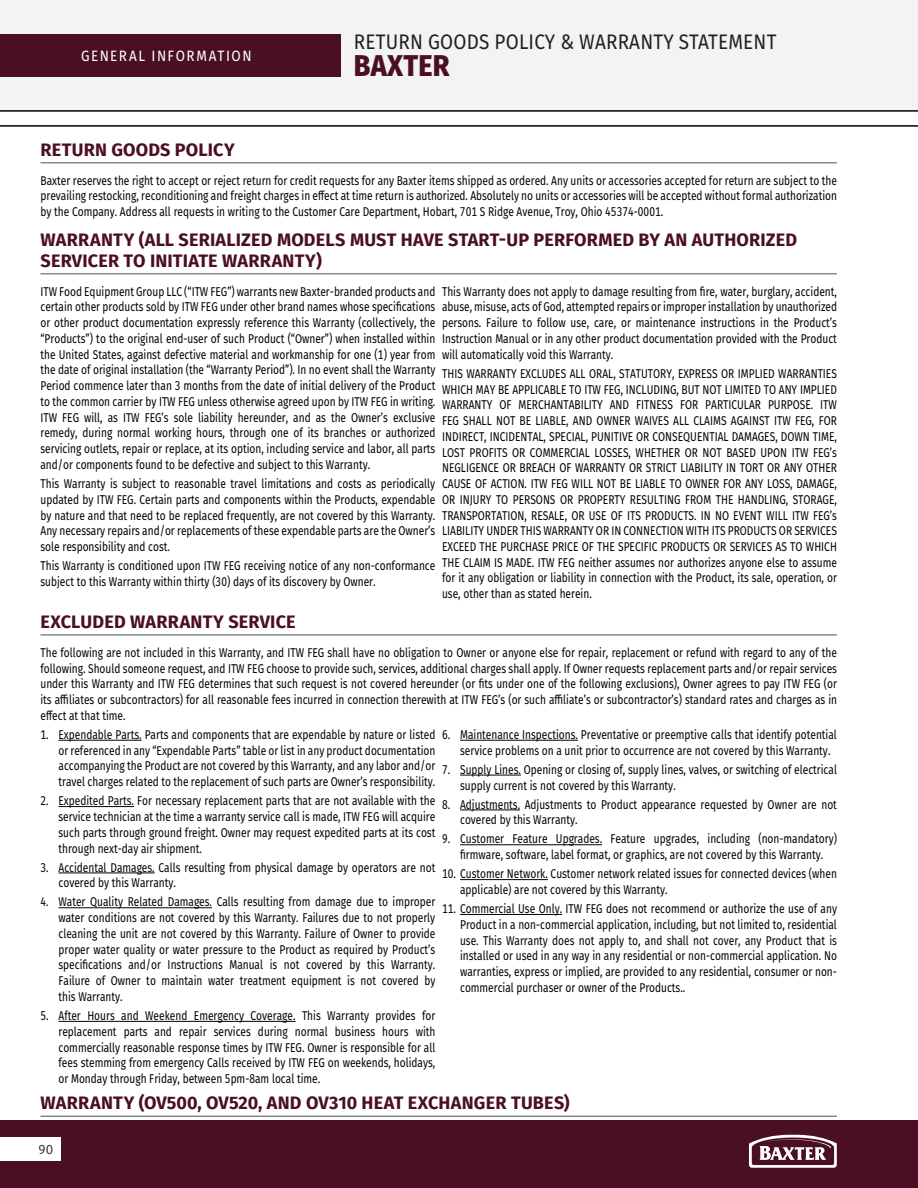
<style>
.page{position:relative;width:918px;height:1188px;background:#fff}
.page>*{position:absolute;margin:0;border:0;box-sizing:border-box;transform-origin:0 0}
.t1{font:800 30px "Fira Sans";letter-spacing:.01em;color:#4a0f24;scale:.9 1}
.t2{font:21px "Fira Sans";letter-spacing:.01em;color:#231f20;scale:.9 1}
.t3{font:700 18px/21px "Fira Sans";letter-spacing:.01em;color:#4a0f24}
.t4{font:15px "Fira Sans";letter-spacing:.11em;color:#fff;scale:.9 1}
.t5{font:13.5px "Fira Sans";color:#3e3e3f}
.t6{font:12.75px/15.8px "Fira Sans";color:#000008;text-align:justify;scale:.8 1}
</style>
<div class="page">
<div style="left:0;top:0;width:918px;height:111px;background:#f2f3f2"></div>
<div style="left:0;top:1120px;width:918px;height:68px;background:#4a0f24"></div>
<div style="left:0;top:34px;width:340px;height:42px;background:#4a0f24"></div>
<hr style="left:0;top:110px;width:918px;height:2px;background:#000008">
<hr style="left:0;top:125px;width:918px;height:2px;background:#000008">
<svg style="left:749px;top:1135px;width:88px;height:33px"></svg>
<div style="left:0;top:1137px;width:60px;height:24px;background:#fff"></div>
<hr style="left:40px;top:162px;width:797px;height:1px;background:#5e6367">
<hr style="left:40px;top:273px;width:797px;height:1px;background:#5e6367">
<hr style="left:40px;top:634px;width:797px;height:1px;background:#5e6367">
<hr style="left:58px;top:740px;width:84px;height:1px;background:#000008">
<hr style="left:58px;top:806px;width:76px;height:1px;background:#000008">
<hr style="left:58px;top:873px;width:97px;height:1px;background:#000008">
<hr style="left:58px;top:907px;width:154px;height:1px;background:#000008">
<hr style="left:58px;top:1021px;width:238px;height:1px;background:#000008">
<hr style="left:460px;top:740px;width:118px;height:1px;background:#000008">
<hr style="left:460px;top:775px;width:61px;height:1px;background:#000008">
<hr style="left:460px;top:810px;width:60px;height:1px;background:#000008">
<hr style="left:460px;top:844px;width:142px;height:1px;background:#000008">
<hr style="left:460px;top:879px;width:88px;height:1px;background:#000008">
<hr style="left:460px;top:914px;width:102px;height:1px;background:#000008">
<hr style="left:40px;top:1116px;width:797px;height:1px;background:#5e6367">
<p class="t4" style="left:81px;top:44px;width:191px">GENERAL INFORMATION</p>
<h2 class="t2" style="left:354px;top:26px;width:471px">RETURN GOODS POLICY &amp; WARRANTY STATEMENT</h2>
<h1 class="t1" style="left:354px;top:39px;width:108px">BAXTER</h1>
<h3 class="t3" style="left:41px;top:137px;width:196px">RETURN GOODS POLICY</h3>
<p class="t6" style="left:40px;top:172px;width:997px">Baxter reserves the right to accept or reject return for credit requests for any Baxter items shipped as ordered. Any units or accessories accepted for return are subject to the prevailing restocking, reconditioning and freight charges in effect at time return is authorized. Absolutely no units or accessories will be accepted without formal authorization by the Company. Address all requests in writing to the Customer Care Department, Hobart, 701 S Ridge Avenue, Troy, Ohio 45374-0001.</p>
<h3 class="t3" style="left:41px;top:227px;width:758px">WARRANTY (ALL SERIALIZED MODELS MUST HAVE START-UP PERFORMED BY AN AUTHORIZED<br>SERVICER TO INITIATE WARRANTY)</h3>
<p class="t6" style="left:40px;top:283px;width:495px">ITW Food Equipment Group LLC (“ITW FEG”) warrants new Baxter-branded products and certain other products sold by ITW FEG under other brand names whose specifications or other product documentation expressly reference this Warranty (collectively, the “Products”) to the original end-user of such Product (“Owner”) when installed within the United States, against defective material and workmanship for one (1) year from the date of original installation (the “Warranty Period”). In no event shall the Warranty Period commence later than 3 months from the date of initial delivery of the Product to the common carrier by ITW FEG unless otherwise agreed upon by ITW FEG in writing.<br>ITW FEG will, as ITW FEG’s sole liability hereunder, and as the Owner’s exclusive remedy, during normal working hours, through one of its branches or authorized servicing outlets, repair or replace, at its option, including service and labor, all parts and/or components found to be defective and subject to this Warranty.</p>
<p class="t6" style="left:40px;top:475px;width:495px">This Warranty is subject to reasonable travel limitations and costs as periodically updated by ITW FEG. Certain parts and components within the Products, expendable by nature and that need to be replaced frequently, are not covered by this Warranty.<br>Any necessary repairs and/or replacements of these expendable parts are the Owner’s sole responsibility and cost.</p>
<p class="t6" style="left:40px;top:557px;width:495px">This Warranty is conditioned upon ITW FEG receiving notice of any non-conformance subject to this Warranty within thirty (30) days of its discovery by Owner.</p>
<p class="t6" style="left:442px;top:283px;width:495px">This Warranty does not apply to damage resulting from fire, water, burglary, accident, abuse, misuse, acts of God, attempted repairs or improper installation by unauthorized persons. Failure to follow use, care, or maintenance instructions in the Product’s Instruction Manual or in any other product documentation provided with the Product will automatically void this Warranty.</p>
<p class="t6" style="left:442px;top:365px;width:495px">THIS WARRANTY EXCLUDES ALL ORAL, STATUTORY, EXPRESS OR IMPLIED WARRANTIES WHICH MAY BE APPLICABLE TO ITW FEG, INCLUDING, BUT NOT LIMITED TO ANY IMPLIED WARRANTY OF MERCHANTABILITY AND FITNESS FOR PARTICULAR PURPOSE. ITW FEG SHALL NOT BE LIABLE, AND OWNER WAIVES ALL CLAIMS AGAINST ITW FEG, FOR INDIRECT, INCIDENTAL, SPECIAL, PUNITIVE OR CONSEQUENTIAL DAMAGES, DOWN TIME, LOST PROFITS OR COMMERCIAL LOSSES, WHETHER OR NOT BASED UPON ITW FEG’s NEGLIGENCE OR BREACH OF WARRANTY OR STRICT LIABILITY IN TORT OR ANY OTHER CAUSE OF ACTION. ITW FEG WILL NOT BE LIABLE TO OWNER FOR ANY LOSS, DAMAGE, OR INJURY TO PERSONS OR PROPERTY RESULTING FROM THE HANDLING, STORAGE, TRANSPORTATION, RESALE, OR USE OF ITS PRODUCTS. IN NO EVENT WILL ITW FEG’s LIABILITY UNDER THIS WARRANTY OR IN CONNECTION WITH ITS PRODUCTS OR SERVICES EXCEED THE PURCHASE PRICE OF THE SPECIFIC PRODUCTS OR SERVICES AS TO WHICH THE CLAIM IS MADE. ITW FEG neither assumes nor authorizes anyone else to assume for it any obligation or liability in connection with the Product, its sale, operation, or use, other than as stated herein.</p>
<h3 class="t3" style="left:41px;top:610px;width:257px">EXCLUDED WARRANTY SERVICE</h3>
<p class="t6" style="left:40px;top:644px;width:997px">The following are not included in this Warranty, and ITW FEG shall have no obligation to Owner or anyone else for repair, replacement or refund with regard to any of the following. Should someone request, and ITW FEG choose to provide such, services, additional charges shall apply. If Owner requests replacement parts and/or repair services under this Warranty and ITW FEG determines that such request is not covered hereunder (or fits under one of the following exclusions), Owner agrees to pay ITW FEG (or its affiliates or subcontractors) for all reasonable fees incurred in connection therewith at ITW FEG’s (or such affiliate’s or subcontractor’s) standard rates and charges as in effect at that time.</p>
<p class="t6" style="left:59px;top:726px;width:473px;text-indent:-18px">1. Expendable Parts. Parts and components that are expendable by nature or listed or referenced in any “Expendable Parts” table or list in any product documentation accompanying the Product are not covered by this Warranty, and any labor and/or travel charges related to the replacement of such parts are Owner’s responsibility.</p>
<p class="t6" style="left:59px;top:793px;width:473px;text-indent:-18px">2. Expedited Parts. For necessary replacement parts that are not available with the service technician at the time a warranty service call is made, ITW FEG will acquire such parts through ground freight. Owner may request expedited parts at its cost through next-day air shipment.</p>
<p class="t6" style="left:59px;top:859px;width:473px;text-indent:-18px">3. Accidental Damages. Calls resulting from physical damage by operators are not covered by this Warranty.</p>
<p class="t6" style="left:58px;top:894px;width:473px;text-indent:-18px">4. Water Quality Related Damages. Calls resulting from damage due to improper water conditions are not covered by this Warranty. Failures due to not properly cleaning the unit are not covered by this Warranty. Failure of Owner to provide proper water quality or water pressure to the Product as required by Product’s specifications and/or Instructions Manual is not covered by this Warranty.<br>Failure of Owner to maintain water treatment equipment is not covered by this Warranty.</p>
<p class="t6" style="left:58px;top:1007px;width:473px;text-indent:-18px">5. After Hours and Weekend Emergency Coverage. This Warranty provides for replacement parts and repair services during normal business hours with commercially reasonable response times by ITW FEG. Owner is responsible for all fees stemming from emergency Calls received by ITW FEG on weekends, holidays, or Monday through Friday, between 5pm-8am local time.</p>
<p class="t6" style="left:460px;top:726px;width:473px;text-indent:-18px">6. Maintenance Inspections. Preventative or preemptive calls that identify potential service problems on a unit prior to occurrence are not covered by this Warranty.</p>
<p class="t6" style="left:460px;top:761px;width:473px;text-indent:-18px">7. Supply Lines. Opening or closing of, supply lines, valves, or switching of electrical supply current is not covered by this Warranty.</p>
<p class="t6" style="left:460px;top:796px;width:473px;text-indent:-18px">8. Adjustments. Adjustments to Product appearance requested by Owner are not covered by this Warranty.</p>
<p class="t6" style="left:442px;top:831px;width:495px;text-align:center">9. Customer Feature Upgrades. Feature upgrades, including (non-mandatory) firmware, software, label format, or graphics, are not covered by this Warranty.</p>
<p class="t6" style="left:460px;top:866px;width:473px;text-indent:-18px">10. Customer Network. Customer network related issues for connected devices (when applicable) are not covered by this Warranty.</p>
<p class="t6" style="left:460px;top:901px;width:473px;text-indent:-18px">11. Commercial Use Only. ITW FEG does not recommend or authorize the use of any Product in a non-commercial application, including, but not limited to, residential use. This Warranty does not apply to, and shall not cover, any Product that is installed or used in any way in any residential or non-commercial application. No warranties, express or implied, are provided to any residential, consumer or non&shy;commercial purchaser or owner of the Products..</p>
<h3 class="t3" style="left:41px;top:1091px;width:531px">WARRANTY (OV500, OV520, AND OV310 HEAT EXCHANGER TUBES)</h3>
<p class="t5" style="left:38px;top:1139px;width:16px">90</p>
</div>
